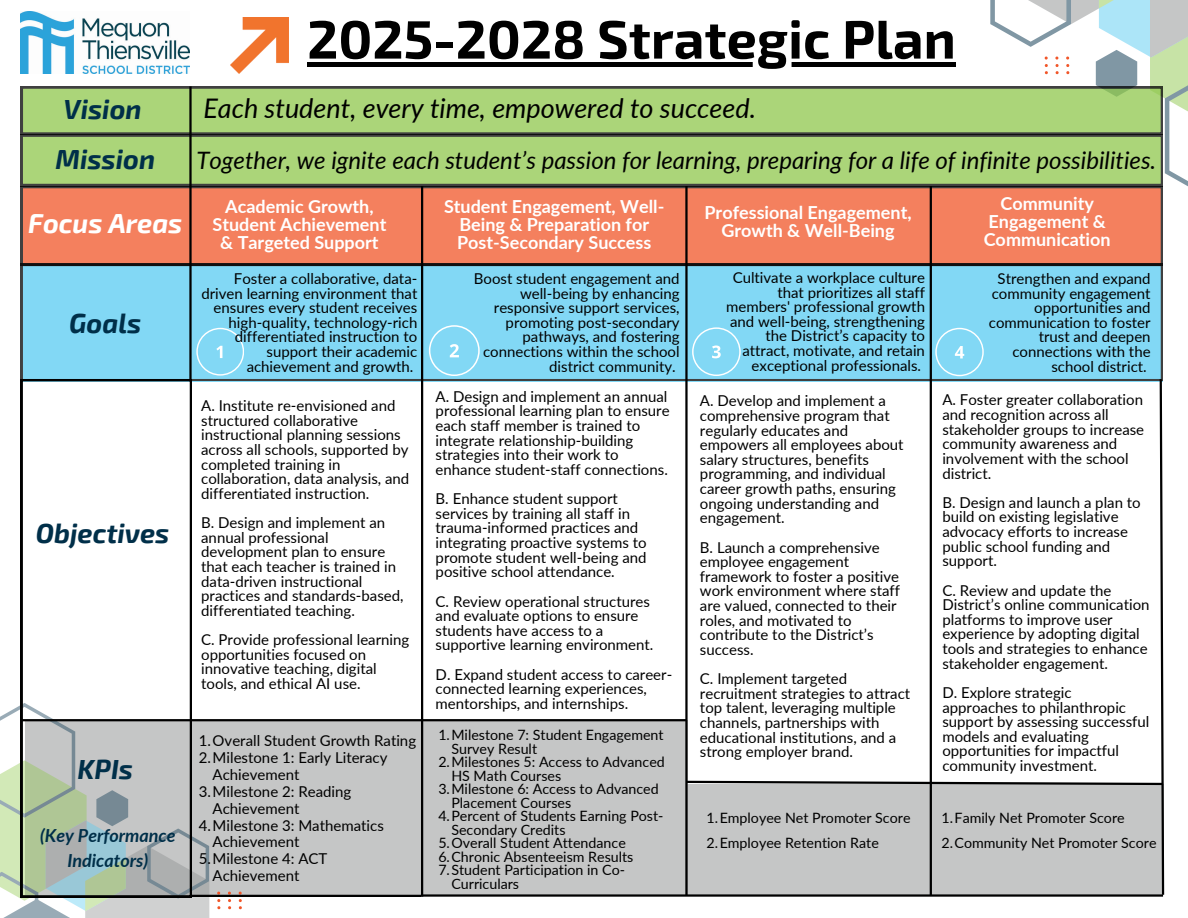
<style>
.page{position:relative;width:1188px;height:918px;background:#fff}
.page>*{position:absolute;margin:0;border:0;box-sizing:border-box;transform-origin:0 0}
.t1{font:700 54px "Exo 2";color:#000}
.t2{font:italic 27px "Lato";color:#000}
.t3{font:italic 700 27px/49.9px "Exo 2";color:#002f49;text-align:center}
.t4{font:italic 700 27px "Exo 2";color:#fff}
.t5{font:italic 24px "Lato";color:#000}
.t6{font:700 18px/18px "Lato";color:#fff;text-align:center}
.t7{font:italic 700 18px/24.8px "Lato";color:#002f49;text-align:center}
.t8{font:15px/14.7px "Lato";color:#000}
.t9{font:14.25px/24.8px "Lato";color:#000}
</style>
<div class="page">
<img style="left:231px;top:17px;width:57px;height:56px">
<img style="left:21px;top:11px;width:168px;height:62px">
<div style="left:25px;top:720px;width:663px;height:175px;background:#c5c6c6"></div>
<svg style="left:0;top:703px;width:209px;height:215px"></svg>
<svg style="left:217px;top:892px;width:3px;height:17px"></svg>
<svg style="left:228px;top:892px;width:3px;height:17px"></svg>
<svg style="left:239px;top:892px;width:3px;height:17px"></svg>
<svg style="left:990px;top:0;width:198px;height:187px"></svg>
<svg style="left:21px;top:86px;width:1142px;height:49px;background:#9dc271"></svg>
<svg style="left:21px;top:135px;width:1142px;height:51px;background:#a2c874"></svg>
<div style="left:21px;top:186px;width:1142px;height:78px;background:#f4805e"></div>
<div style="left:21px;top:264px;width:1142px;height:117px;background:#82d8f5"></div>
<hr style="left:189px;top:86px;width:3px;height:295px;background:#000">
<hr style="left:421px;top:186px;width:2px;height:711px;background:#000">
<hr style="left:685px;top:186px;width:3px;height:710px;background:#000">
<hr style="left:930px;top:186px;width:2px;height:710px;background:#000">
<svg style="left:21px;top:379px;width:171px;height:518px"></svg>
<hr style="left:190px;top:895px;width:232px;height:2px;background:#000">
<hr style="left:422px;top:894px;width:741px;height:3px;background:#000">
<hr style="left:21px;top:719px;width:665px;height:2px;background:#000">
<svg style="left:196px;top:328px;width:48px;height:47px;background:#8fdcf5"></svg>
<svg style="left:429px;top:325px;width:50px;height:51px;background:#90dcf6"></svg>
<svg style="left:685px;top:327px;width:480px;height:570px"></svg>
<hr style="left:307px;top:62px;width:649px;height:4px;background:#000">
<h2 class="t3" style="left:55px;top:85px;width:101px">Vision<br>Mission</h2>
<h2 class="t4" style="left:28px;top:208px;width:156px">Focus Areas</h2>
<h2 class="t3" style="left:69px;top:300px;width:74px">Goals</h2>
<h2 class="t3" style="left:36px;top:510px;width:135px">Objectives</h2>
<h2 class="t3" style="left:78px;top:745px;width:57px">KPIs</h2>
<p class="t7" style="left:40px;top:822px;width:137px">(Key Performance<br>Indicators)</p>
<h1 class="t1" style="left:307px;top:7px;width:650px">2025-2028 Strategic Plan</h1>
<h2 class="t2" style="left:203px;top:89px;width:554px">Each student, every time, empowered to succeed.</h2>
<h3 class="t5" style="left:196px;top:143px;width:961px">Together, we ignite each student’s passion for learning, preparing for a life of infinite possibilities.</h3>
<p class="t6" style="left:212px;top:196px;width:175px">Academic Growth,<br>Student Achievement &amp; Targeted Support</p>
<p class="t6" style="left:444px;top:196px;width:222px">Student Engagement, Well-<br>Being &amp; Preparation for<br>Post-Secondary Success</p>
<p class="t6" style="left:705px;top:203px;width:209px">Professional Engagement,<br>Growth &amp; Well-Being</p>
<p class="t6" style="left:984px;top:194px;width:128px">Community<br>Engagement &amp;<br>Communication</p>
<p class="t8" style="left:201px;top:271px;width:218px;text-align:right">Foster a collaborative, data&shy;driven learning environment that ensures every student receives high-quality, technology-rich differentiated instruction to support their academic achievement and growth.</p>
<p class="t8" style="left:474px;top:271px;width:207px;text-align:right">Boost student engagement and well-being by enhancing responsive support services, promoting post-secondary pathways, and fostering connections within the school district community.</p>
<p class="t8" style="left:726px;top:269px;width:200px;text-align:right">Cultivate a workplace culture that prioritizes all staff members' professional growth and well-being, strengthening the District’s capacity to attract, motivate, and retain exceptional professionals.</p>
<p class="t8" style="left:989px;top:271px;width:163px;text-align:right">Strengthen and expand community engagement opportunities and communication to foster trust and deepen connections with the school district.</p>
<p class="t8" style="left:201px;top:398px;width:210px">A. Institute re-envisioned and structured collaborative instructional planning sessions across all schools, supported by completed training in collaboration, data analysis, and differentiated instruction.</p>
<p class="t8" style="left:201px;top:515px;width:204px">B. Design and implement an annual professional development plan to ensure that each teacher is trained in data-driven instructional practices and standards-based, differentiated teaching.</p>
<p class="t8" style="left:201px;top:632px;width:210px">C. Provide professional learning opportunities focused on innovative teaching, digital tools, and ethical AI use.</p>
<p class="t8" style="left:436px;top:388px;width:235px">A. Design and implement an annual professional learning plan to ensure each staff member is trained to integrate relationship-building strategies into their work to enhance student-staff connections.</p>
<p class="t8" style="left:436px;top:491px;width:212px">B. Enhance student support services by training all staff in trauma-informed practices and integrating proactive systems to promote student well-being and positive school attendance.</p>
<p class="t8" style="left:436px;top:593px;width:219px">C. Review operational structures and evaluate options to ensure students have access to a supportive learning environment.</p>
<p class="t8" style="left:436px;top:666px;width:238px">D. Expand student access to career&shy;connected learning experiences, mentorships, and internships.</p>
<p class="t8" style="left:942px;top:392px;width:203px">A. Foster greater collaboration and recognition across all stakeholder groups to increase community awareness and involvement with the school district.</p>
<p class="t8" style="left:942px;top:494px;width:200px">B. Design and launch a plan to build on existing legislative advocacy efforts to increase public school funding and support.</p>
<p class="t8" style="left:942px;top:582px;width:209px">C. Review and update the<br>District’s online communication platforms to improve user experience by adopting digital tools and strategies to enhance stakeholder engagement.</p>
<p class="t8" style="left:942px;top:685px;width:208px">D. Explore strategic approaches to philanthropic support by assessing successful models and evaluating opportunities for impactful community investment.</p>
<p class="t8" style="left:700px;top:393px;width:205px">A. Develop and implement a comprehensive program that regularly educates and empowers all employees about salary structures, benefits programming, and individual career growth paths, ensuring ongoing understanding and engagement.</p>
<p class="t8" style="left:700px;top:539px;width:202px">B. Launch a comprehensive employee engagement framework to foster a positive work environment where staff are valued, connected to their roles, and motivated to contribute to the District’s success.</p>
<p class="t8" style="left:700px;top:671px;width:212px">C. Implement targeted recruitment strategies to attract top talent, leveraging multiple channels, partnerships with educational institutions, and a strong employer brand.</p>
<p class="t9" style="left:438px;top:722px;width:227px">1.Milestone 7: Student Engagement</p>
<p class="t9" style="left:451px;top:736px;width:87px">Survey Result</p>
<p class="t9" style="left:438px;top:749px;width:228px">2.Milestones 5: Access to Advanced</p>
<p class="t9" style="left:451px;top:763px;width:111px">HS Math Courses</p>
<p class="t9" style="left:438px;top:776px;width:222px">3.Milestone 6: Access to Advanced</p>
<p class="t9" style="left:451px;top:790px;width:121px">Placement Courses</p>
<p class="t9" style="left:438px;top:803px;width:227px">4.Percent of Students Earning Post-</p>
<p class="t9" style="left:451px;top:817px;width:116px">Secondary Credits</p>
<p class="t9" style="left:438px;top:830px;width:189px">5.Overall Student Attendance</p>
<p class="t9" style="left:438px;top:844px;width:197px">6.Chronic Absenteeism Results</p>
<p class="t9" style="left:438px;top:857px;width:188px">7.Student Participation in Co-</p>
<p class="t9" style="left:451px;top:871px;width:69px">Curriculars</p>
<p class="t8" style="left:199px;top:733px;width:219px">1.Overall Student Growth Rating</p>
<p class="t8" style="left:199px;top:750px;width:190px">2.Milestone 1: Early Literacy</p>
<p class="t8" style="left:213px;top:767px;width:88px">Achievement</p>
<p class="t8" style="left:199px;top:783px;width:154px">3.Milestone 2: Reading</p>
<p class="t8" style="left:213px;top:800px;width:88px">Achievement</p>
<p class="t8" style="left:199px;top:817px;width:186px">4.Milestone 3: Mathematics</p>
<p class="t8" style="left:213px;top:834px;width:88px">Achievement</p>
<p class="t8" style="left:199px;top:851px;width:130px">5.Milestone 4: ACT</p>
<p class="t8" style="left:213px;top:868px;width:88px">Achievement</p>
<p class="t9" style="left:707px;top:805px;width:205px">1.Employee Net Promoter Score<br>2.Employee Retention Rate</p>
<p class="t9" style="left:942px;top:805px;width:216px">1.Family Net Promoter Score<br>2.Community Net Promoter Score</p>
</div>
